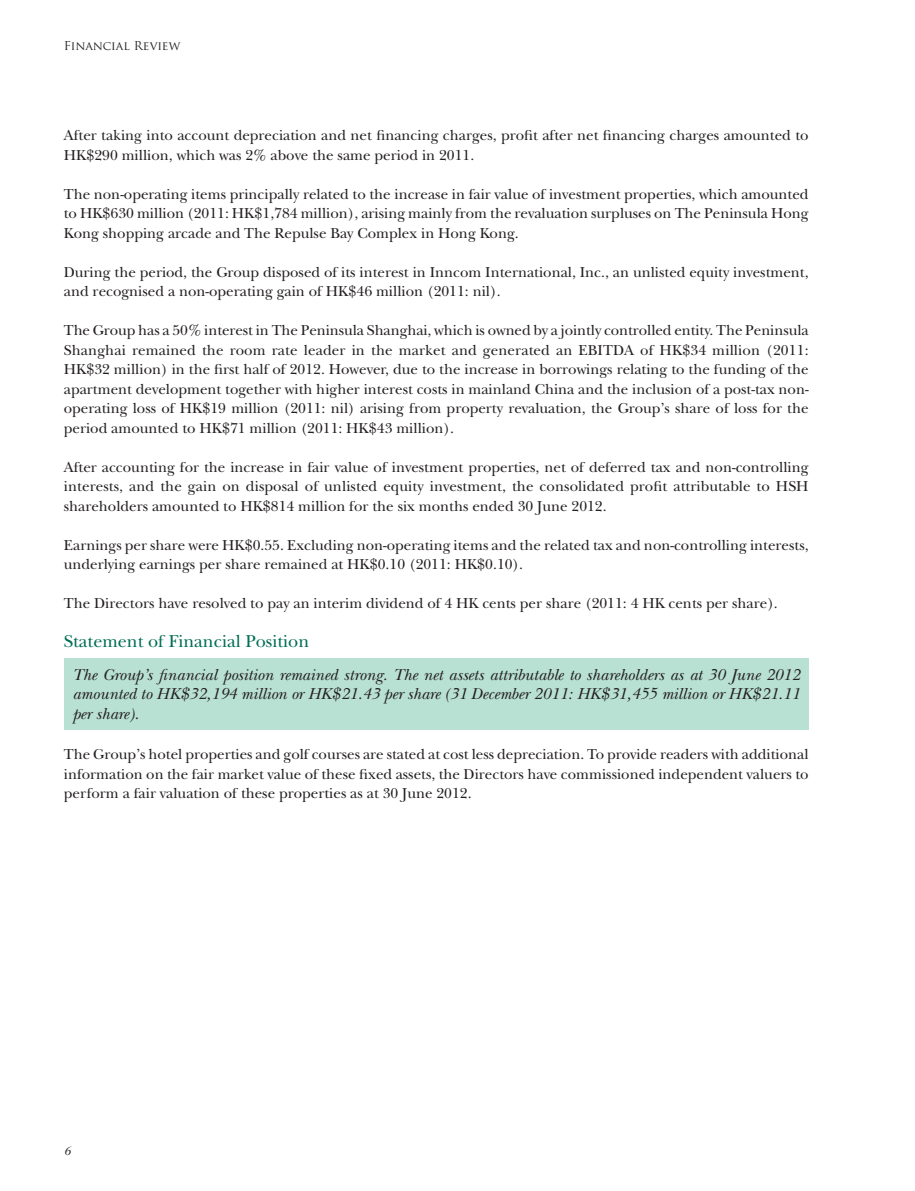
<style>
.page{position:relative;width:915px;height:1191px;background:#fff}
.page>*{position:absolute;margin:0;border:0;box-sizing:border-box;transform-origin:0 0}
.t1{font:18px "New Baskerville Std";color:#016e53}
.t2{font:italic 16.5px/19.5px "New Baskerville Std";color:#231f20;text-align:justify}
.t3{font:15px/19.5px "New Baskerville Std";color:#231f20;text-align:justify}
.t4{font:italic 12.75px "New Baskerville Std";color:#231f20}
.t5{font:12px "Trajan Pro";color:#231f20}
.s1{font-family:"Century Schoolbook"}
</style>
<div class="page">
<div style="left:64px;top:658px;width:744px;height:71px;background:#b8e0d3"></div>
<p class="t5" style="left:64px;top:39px;width:118px">Financial Review</p>
<p class="t3" style="left:64px;top:127px;width:746px">After taking into account depreciation and net financing charges, profit after net financing charges amounted to<br>HK<span class="s1">$</span>290 million, which was 2% above the same period in 2011.</p>
<p class="t3" style="left:64px;top:185px;width:746px">The non-operating items principally related to the increase in fair value of investment properties, which amounted to HK<span class="s1">$</span>630 million (2011: HK<span class="s1">$</span>1,784 million), arising mainly from the revaluation surpluses on The Peninsula Hong Kong shopping arcade and The Repulse Bay Complex in Hong Kong.</p>
<p class="t3" style="left:64px;top:263px;width:746px">During the period, the Group disposed of its interest in Inncom International, Inc., an unlisted equity investment, and recognised a non-operating gain of HK<span class="s1">$</span>46 million (2011: nil).</p>
<p class="t3" style="left:64px;top:322px;width:746px">The Group has a 50% interest in The Peninsula Shanghai, which is owned by a jointly controlled entity. The Peninsula Shanghai remained the room rate leader in the market and generated an EBITDA of HK<span class="s1">$</span>34 million (2011:<br>HK<span class="s1">$</span>32 million) in the first half of 2012. However, due to the increase in borrowings relating to the funding of the apartment development together with higher interest costs in mainland China and the inclusion of a post-tax non&shy;operating loss of HK<span class="s1">$</span>19 million (2011: nil) arising from property revaluation, the Group’s share of loss for the period amounted to HK<span class="s1">$</span>71 million (2011: HK<span class="s1">$</span>43 million).</p>
<p class="t3" style="left:64px;top:458px;width:746px">After accounting for the increase in fair value of investment properties, net of deferred tax and non-controlling interests, and the gain on disposal of unlisted equity investment, the consolidated profit attributable to HSH shareholders amounted to HK<span class="s1">$</span>814 million for the six months ended 30 June 2012.</p>
<p class="t3" style="left:64px;top:536px;width:746px">Earnings per share were HK<span class="s1">$</span>0.55. Excluding non-operating items and the related tax and non-controlling interests, underlying earnings per share remained at HK<span class="s1">$</span>0.10 (2011: HK<span class="s1">$</span>0.10).</p>
<p class="t3" style="left:64px;top:595px;width:715px">The Directors have resolved to pay an interim dividend of 4 HK cents per share (2011: 4 HK cents per share).</p>
<p class="t1" style="left:64px;top:634px;width:247px">Statement of Financial Position</p>
<p class="t2" style="left:72px;top:666px;width:729px">The Group’s financial position remained strong. The net assets attributable to shareholders as at 30 June 2012 amounted to HK<span class="s1">$</span>32,194 million or HK<span class="s1">$</span>21.43 per share (31 December 2011: HK<span class="s1">$</span>31,455 million or HK<span class="s1">$</span>21.11 per share).</p>
<p class="t3" style="left:64px;top:746px;width:746px">The Group’s hotel properties and golf courses are stated at cost less depreciation. To provide readers with additional information on the fair market value of these fixed assets, the Directors have commissioned independent valuers to perform a fair valuation of these properties as at 30 June 2012.</p>
<p class="t4" style="left:64px;top:1145px;width:8px">6</p>
</div>
